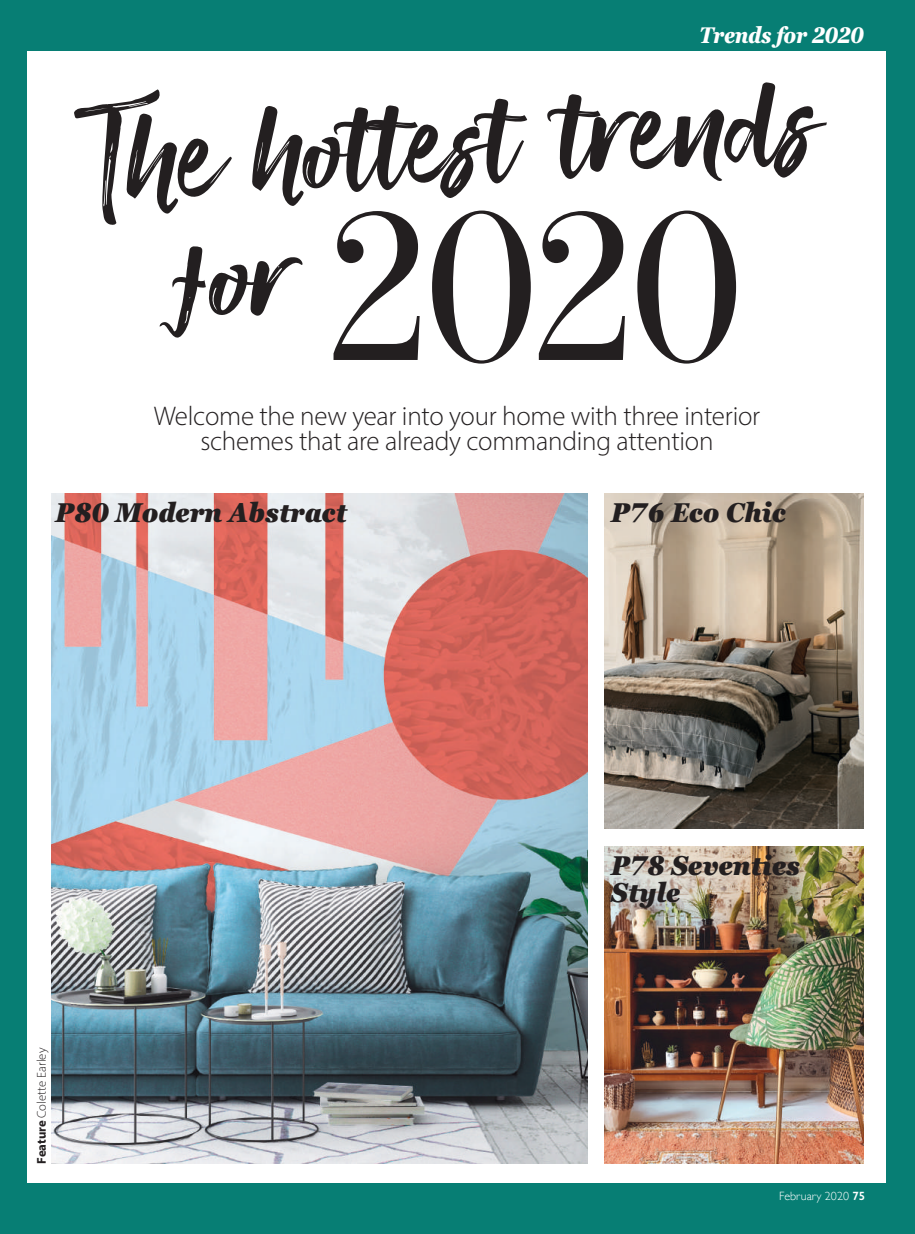
<style>
.page{position:relative;width:915px;height:1234px;background:#fff}
.page>*{position:absolute;margin:0;border:0;box-sizing:border-box;transform-origin:0 0}
.t1{font:225.15px "Benton Mod Disp";color:#231f20}
.t2{font:170.7px "Smithen";color:#231f20}
.t3{font:300 27px/25.5px "Myriad Pro";letter-spacing:-.01em;color:#231f20;text-align:center}
.t4{font:italic 900 condensed 27px/27px "Georgia Pro";letter-spacing:-.01em;color:#231f20}
.t5{font:italic 700 condensed 22.5px "Georgia Pro";letter-spacing:-.02em;color:#fff}
.t6{font:300 12.75px "Myriad Pro";color:#231f20}
.t7{font:300 12px "Gill Sans";color:#fff}
.s1{font-weight:700}
.s2{font-weight:600}
</style>
<div class="page">
<div style="left:0;top:0;width:914px;height:1233px;background:#077e74"></div>
<div style="left:27px;top:51px;width:857px;height:1131px;background:#fff"></div>
<img style="left:51px;top:493px;width:536px;height:669px">
<img style="left:604px;top:493px;width:259px;height:335px">
<img style="left:604px;top:846px;width:259px;height:317px">
<p class="t5" style="left:699px;top:22px;width:166px">Trends for 2020</p>
<h2 class="t2" style="left:72px;top:53px;width:747px;rotate:-3deg">The hottest trends</h2>
<h1 class="t1" style="left:172px;top:160px;width:573px"><sup>for</sup> 2020</h1>
<p class="t3" style="left:154px;top:402px;width:607px">Welcome the new year into your home with three interior schemes that are already commanding attention</p>
<p class="t4" style="left:55px;top:500px;width:293px">P80 Modern Abstract</p>
<p class="t4" style="left:611px;top:500px;width:176px">P76 Eco Chic</p>
<p class="t6" style="left:34px;top:1163px;width:117px;rotate:-90deg"><span class="s1">Feature</span> Colette Earley</p>
<p class="t4" style="left:611px;top:852px;width:190px">P78 Seventies<br>Style</p>
<p class="t7" style="left:778px;top:1186px;width:87px">February 2020 <span class="s2">75</span></p>
</div>
